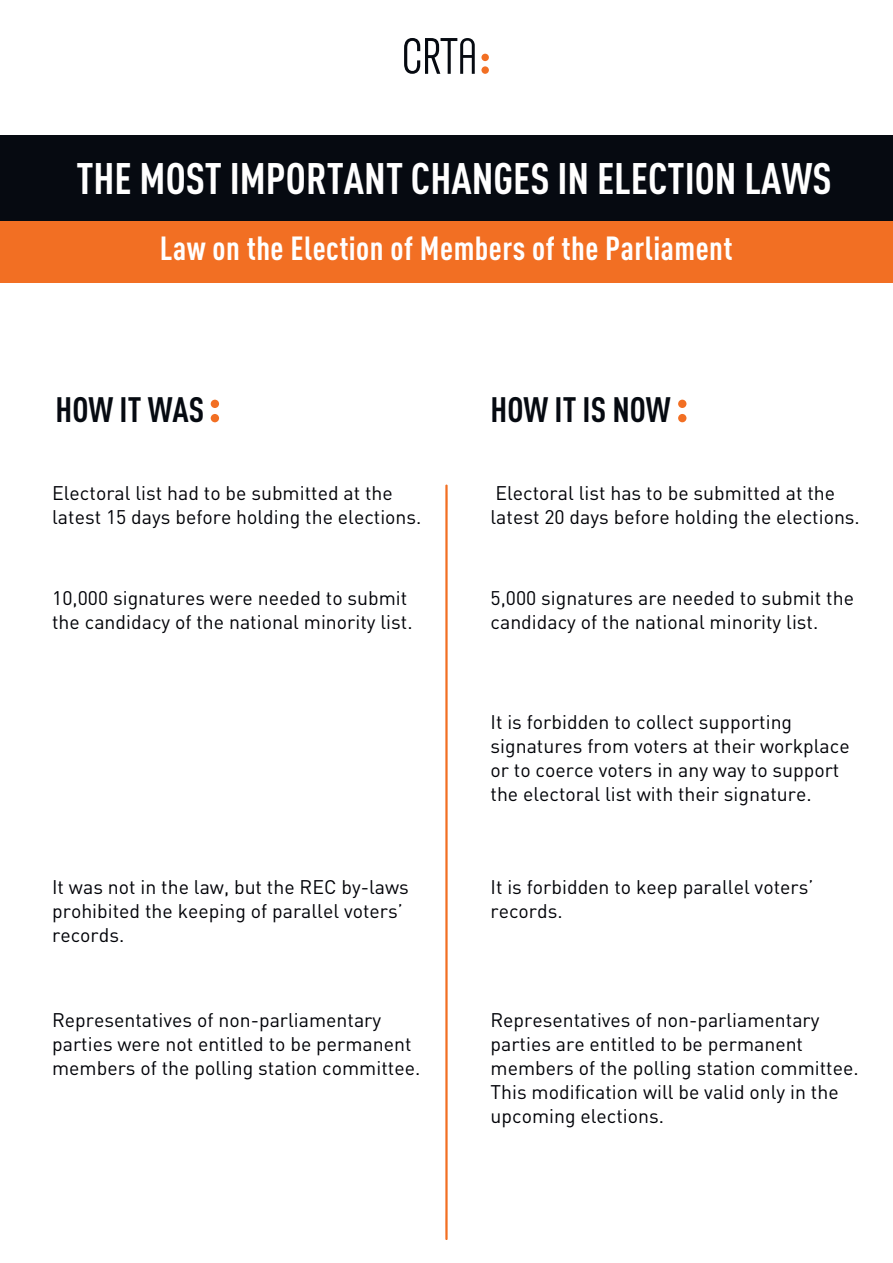
<style>
.page{position:relative;width:893px;height:1263px;background:#fff}
.page>*{position:absolute;margin:0;border:0;box-sizing:border-box;transform-origin:0 0}
.t1{font:700 condensed 43.5px "DIN Pro";color:#fff}
.t2{font:700 condensed 34.8px "DIN Pro";color:#060a11}
.t3{font:700 condensed 33px "DIN Pro";letter-spacing:.015em;color:#fff}
.t4{font:19.5px/24px "DIN Pro";color:#000207}
</style>
<div class="page">
<div style="left:0;top:135px;width:893px;height:86px;background:#060a11"></div>
<div style="left:0;top:221px;width:893px;height:62px;background:#f26f23"></div>
<div style="left:211px;top:414px;width:8px;height:8px;background:#f26f23;border-radius:50%"></div>
<div style="left:211px;top:400px;width:8px;height:8px;background:#f26f23;border-radius:50%"></div>
<div style="left:678px;top:414px;width:8px;height:8px;background:#f26f23;border-radius:50%"></div>
<div style="left:678px;top:400px;width:8px;height:8px;background:#f26f23;border-radius:50%"></div>
<div style="left:481px;top:66px;width:8px;height:8px;background:#f26f23;border-radius:50%"></div>
<div style="left:481px;top:54px;width:8px;height:7px;background:#f26f23;border-radius:50%"></div>
<svg style="left:404px;top:38px;width:71px;height:36px"></svg>
<svg style="left:445px;top:484px;width:3px;height:756px;background:#f49259"></svg>
<h1 class="t1" style="left:77px;top:146px;width:757px">THE MOST IMPORTANT CHANGES IN ELECTION LAWS</h1>
<h3 class="t3" style="left:160px;top:223px;width:574px">Law on the Election of Members of the Parliament</h3>
<h2 class="t2" style="left:56px;top:384px;width:150px">HOW IT WAS</h2>
<h2 class="t2" style="left:490px;top:384px;width:182px">HOW IT IS NOW</h2>
<p class="t4" style="left:52px;top:480px;width:371px">Electoral list had to be submitted at the latest 15 days before holding the elections.</p>
<p class="t4" style="left:490px;top:480px;width:371px">Electoral list has to be submitted at the latest 20 days before holding the elections.</p>
<p class="t4" style="left:52px;top:585px;width:362px">10,000 signatures were needed to submit the candidacy of the national minority list.</p>
<p class="t4" style="left:490px;top:585px;width:365px">5,000 signatures are needed to submit the candidacy of the national minority list.</p>
<p class="t4" style="left:490px;top:710px;width:361px">It is forbidden to collect supporting signatures from voters at their workplace or to coerce voters in any way to support the electoral list with their signature.</p>
<p class="t4" style="left:52px;top:874px;width:358px">It was not in the law, but the REC by-laws prohibited the keeping of parallel voters’ records.</p>
<p class="t4" style="left:490px;top:874px;width:324px">It is forbidden to keep parallel voters’ records.</p>
<p class="t4" style="left:52px;top:1007px;width:370px">Representatives of non-parliamentary parties were not entitled to be permanent members of the polling station committee.</p>
<p class="t4" style="left:490px;top:1007px;width:370px">Representatives of non-parliamentary parties are entitled to be permanent members of the polling station committee.<br>This modification will be valid only in the upcoming elections.</p>
</div>
